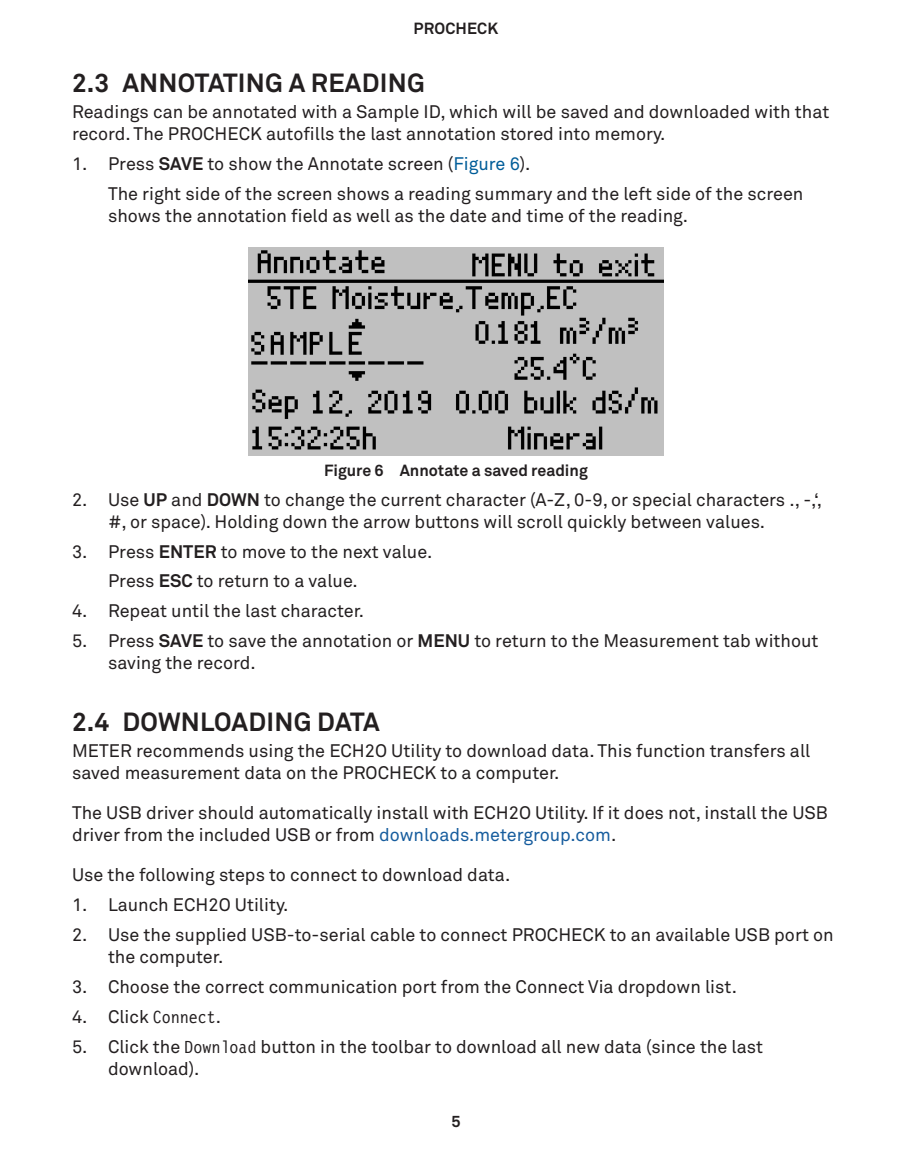
<style>
.page{position:relative;width:900px;height:1152px;background:#fff}
.page>*{position:absolute;margin:0;border:0;box-sizing:border-box;transform-origin:0 0}
.t1{font:700 26px "Akkurat Pro";letter-spacing:.01em;color:#231f20}
.BodyTxt{font:18px/22px "Akkurat Pro";color:#231f20}
.BodyTxtFirst{font:18px/22px "Akkurat Pro";color:#231f20}
.NumList1NoNumber{font:18px/21.6px "Akkurat Pro";color:#231f20}
.t2{font:700 16px "Akkurat Pro";color:#231f20}
.s1{font-weight:700}
.s2{color:#005d99}
.s3{color:#175d9e}
.s4{font-family:"Lettr Goth 12 BT"}
</style>
<div class="page">
<img style="left:248px;top:247px;width:416px;height:208px">
<p class="t2" style="left:414px;top:18px;width:86px">PROCHECK</p>
<p class="t1" style="left:72px;top:67px;width:354px">2.3 ANNOTATING A READING</p>
<p class="BodyTxtFirst" style="left:72px;top:101px;width:759px">Readings can be annotated with a Sample ID, which will be saved and downloaded with that record. The PROCHECK autofills the last annotation stored into memory.</p>
<p class="BodyTxt" style="left:72px;top:153px;width:460px">1. Press <span class="s1">SAVE</span> to show the Annotate screen (<span class="s2">Figure 6</span>).</p>
<p class="NumList1NoNumber" style="left:108px;top:183px;width:697px">The right side of the screen shows a reading summary and the left side of the screen shows the annotation field as well as the date and time of the reading.</p>
<p class="t2" style="left:324px;top:460px;width:265px">Figure 6 Annotate a saved reading</p>
<p class="BodyTxt" style="left:108px;top:488px;width:716px;text-indent:-36px">2. Use <span class="s1">UP</span> and <span class="s1">DOWN</span> to change the current character (A-Z, 0-9, or special characters ., -,‘, #, or space). Holding down the arrow buttons will scroll quickly between values.</p>
<p class="BodyTxt" style="left:72px;top:540px;width:362px">3. Press <span class="s1">ENTER</span> to move to the next value.</p>
<p class="NumList1NoNumber" style="left:108px;top:570px;width:251px">Press <span class="s1">ESC</span> to return to a value.</p>
<p class="BodyTxt" style="left:72px;top:600px;width:294px">4. Repeat until the last character.</p>
<p class="BodyTxt" style="left:108px;top:630px;width:712px;text-indent:-36px">5. Press <span class="s1">SAVE</span> to save the annotation or <span class="s1">MENU</span> to return to the Measurement tab without saving the record.</p>
<p class="t1" style="left:72px;top:706px;width:309px">2.4 DOWNLOADING DATA</p>
<p class="BodyTxtFirst" style="left:72px;top:740px;width:740px">METER recommends using the ECH2O Utility to download data. This function transfers all saved measurement data on the PROCHECK to a computer.</p>
<p class="BodyTxt" style="left:72px;top:802px;width:758px">The USB driver should automatically install with ECH2O Utility. If it does not, install the USB driver from the included USB or from <span class="s3">downloads.metergroup.com</span>.</p>
<p class="BodyTxt" style="left:72px;top:864px;width:440px">Use the following steps to connect to download data.</p>
<p class="BodyTxt" style="left:72px;top:894px;width:218px">1. Launch ECH2O Utility.</p>
<p class="BodyTxt" style="left:108px;top:924px;width:727px;text-indent:-36px">2. Use the supplied USB-to-serial cable to connect PROCHECK to an available USB port on the computer.</p>
<p class="BodyTxt" style="left:72px;top:976px;width:667px">3. Choose the correct communication port from the Connect Via dropdown list.</p>
<p class="BodyTxt" style="left:72px;top:1006px;width:151px">4. Click <span class="s4">Connect</span>.</p>
<p class="BodyTxt" style="left:108px;top:1036px;width:657px;text-indent:-36px">5. Click the <span class="s4">Download</span> button in the toolbar to download all new data (since the last download).</p>
<p class="t2" style="left:451px;top:1111px;width:11px">5</p>
</div>
